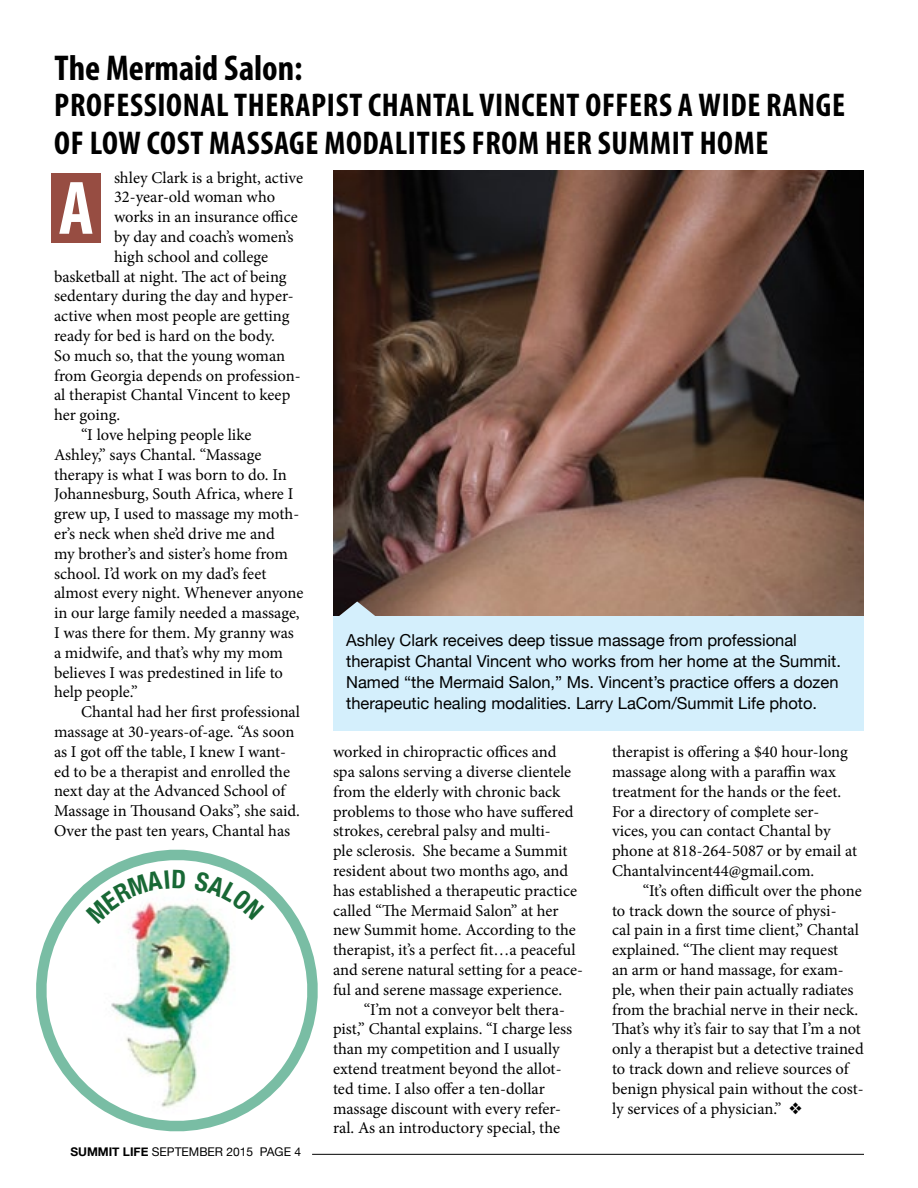
<style>
.page{position:relative;width:918px;height:1188px;background:#fff}
.page>*{position:absolute;margin:0;border:0;box-sizing:border-box;transform-origin:0 0}
.t1{font:700 condensed 76.5px "Myriad Pro";color:#fff}
.headline{font:700 condensed 36px "Myriad Pro";color:#000}
.headline-2{font:700 condensed 33px/37.5px "Myriad Pro";letter-spacing:.02em;color:#000}
.Body_Text{font:16.5px/19.8px "Minion Pro";letter-spacing:-.005em;color:#000}
.Photo_Caption{font:16.5px/21px "Helvetica Neue";color:#000}
.t2{font:12px "Helvetica Neue";color:#000}
.s1{font-weight:700}
</style>
<div class="page">
<div style="left:52px;top:173px;width:49px;height:70px;background:#974d42"></div>
<hr style="left:312px;top:1154px;width:552px;height:1px;background:#000">
<img style="left:333px;top:171px;width:531px;height:446px">
<div style="left:333px;top:617px;width:531px;height:114px;background:#d4effc"></div>
<svg style="left:335px;top:602px;width:45px;height:15px"></svg>
<svg style="left:36px;top:849px;width:310px;height:306px"></svg>
<svg style="left:86px;top:869px;width:99px;height:55px"></svg>
<svg style="left:194px;top:871px;width:71px;height:49px"></svg>
<p class="headline" style="left:54px;top:45px;width:250px">The Mermaid Salon:</p>
<p class="headline-2" style="left:54px;top:86px;width:792px">PROFESSIONAL THERAPIST CHANTAL VINCENT OFFERS A WIDE RANGE<br>OF LOW COST MASSAGE MODALITIES FROM HER SUMMIT HOME</p>
<p class="Body_Text" style="left:114px;top:168px;width:191px">shley Clark is a bright, active</p>
<p class="Body_Text" style="left:114px;top:187px;width:163px">32-year-old woman who</p>
<p class="Body_Text" style="left:114px;top:207px;width:185px">works in an insurance office</p>
<p class="Body_Text" style="left:114px;top:227px;width:181px">by day and coach’s women’s</p>
<p class="Body_Text" style="left:114px;top:247px;width:156px">high school and college</p>
<p class="Body_Text" style="left:54px;top:267px;width:234px">basketball at night. The act of being</p>
<p class="Body_Text" style="left:54px;top:286px;width:241px">sedentary during the day and hyper-</p>
<p class="Body_Text" style="left:54px;top:306px;width:237px">active when most people are getting</p>
<p class="Body_Text" style="left:54px;top:326px;width:222px">ready for bed is hard on the body.</p>
<p class="Body_Text" style="left:54px;top:346px;width:233px">So much so, that the young woman</p>
<p class="Body_Text" style="left:54px;top:366px;width:248px">from Georgia depends on profession-</p>
<p class="Body_Text" style="left:54px;top:385px;width:238px">al therapist Chantal Vincent to keep</p>
<p class="Body_Text" style="left:54px;top:405px;width:68px">her going.</p>
<p class="Body_Text" style="left:54px;top:425px;width:251px;text-indent:27px">“I love helping people like<br>Ashley,” says Chantal. “Massage therapy is what I was born to do. In<br>Johannesburg, South Africa, where I grew up, I used to massage my moth&shy;er’s neck when she’d drive me and<br>my brother’s and sister’s home from school. I’d work on my dad’s feet almost every night. Whenever anyone in our large family needed a massage,<br>I was there for them. My granny was a midwife, and that’s why my mom believes I was predestined in life to help people.”</p>
<p class="Body_Text" style="left:54px;top:702px;width:248px;text-indent:27px">Chantal had her first professional massage at 30-years-of-age. “As soon as I got off the table, I knew I want&shy;ed to be a therapist and enrolled the next day at the Advanced School of Massage in Thousand Oaks”, she said.<br>Over the past ten years, Chantal has</p>
<p class="t1" style="left:59px;top:160px;width:37px">A</p>
<p class="t2" style="left:70px;top:1144px;width:232px"><span class="s1">SUMMIT LIFE</span> SEPTEMBER 2015 PAGE 4</p>
<p class="Photo_Caption" style="left:346px;top:630px;width:496px">Ashley Clark receives deep tissue massage from professional therapist Chantal Vincent who works from her home at the Summit.<br>Named “the Mermaid Salon,” Ms. Vincent’s practice offers a dozen therapeutic healing modalities. Larry LaCom/Summit Life photo.</p>
<p class="Body_Text" style="left:333px;top:742px;width:252px">worked in chiropractic offices and<br>spa salons serving a diverse clientele from the elderly with chronic back problems to those who have suffered strokes, cerebral palsy and multi-<br>ple sclerosis. She became a Summit resident about two months ago, and has established a therapeutic practice called “The Mermaid Salon” at her new Summit home. According to the therapist, it’s a perfect fit…a peaceful and serene natural setting for a peace&shy;ful and serene massage experience.</p>
<p class="Body_Text" style="left:333px;top:1000px;width:241px;text-indent:31px">“I’m not a conveyor belt thera&shy;pist,” Chantal explains. “I charge less than my competition and I usually extend treatment beyond the allot&shy;ted time. I also offer a ten-dollar massage discount with every refer&shy;ral. As an introductory special, the</p>
<p class="Body_Text" style="left:612px;top:742px;width:247px">therapist is offering a $40 hour-long massage along with a paraffin wax treatment for the hands or the feet.<br>For a directory of complete ser&shy;vices, you can contact Chantal by phone at 818-264-5087 or by email at Chantalvincent44@gmail.com.</p>
<p class="Body_Text" style="left:612px;top:881px;width:253px;text-indent:31px">“It’s often difficult over the phone to track down the source of physi-<br>cal pain in a first time client,” Chantal explained. “The client may request<br>an arm or hand massage, for exam&shy;ple, when their pain actually radiates from the brachial nerve in their neck.<br>That’s why it’s fair to say that I’m a not only a therapist but a detective trained to track down and relieve sources of benign physical pain without the cost&shy;ly services of a physician.” ❖</p>
</div>
